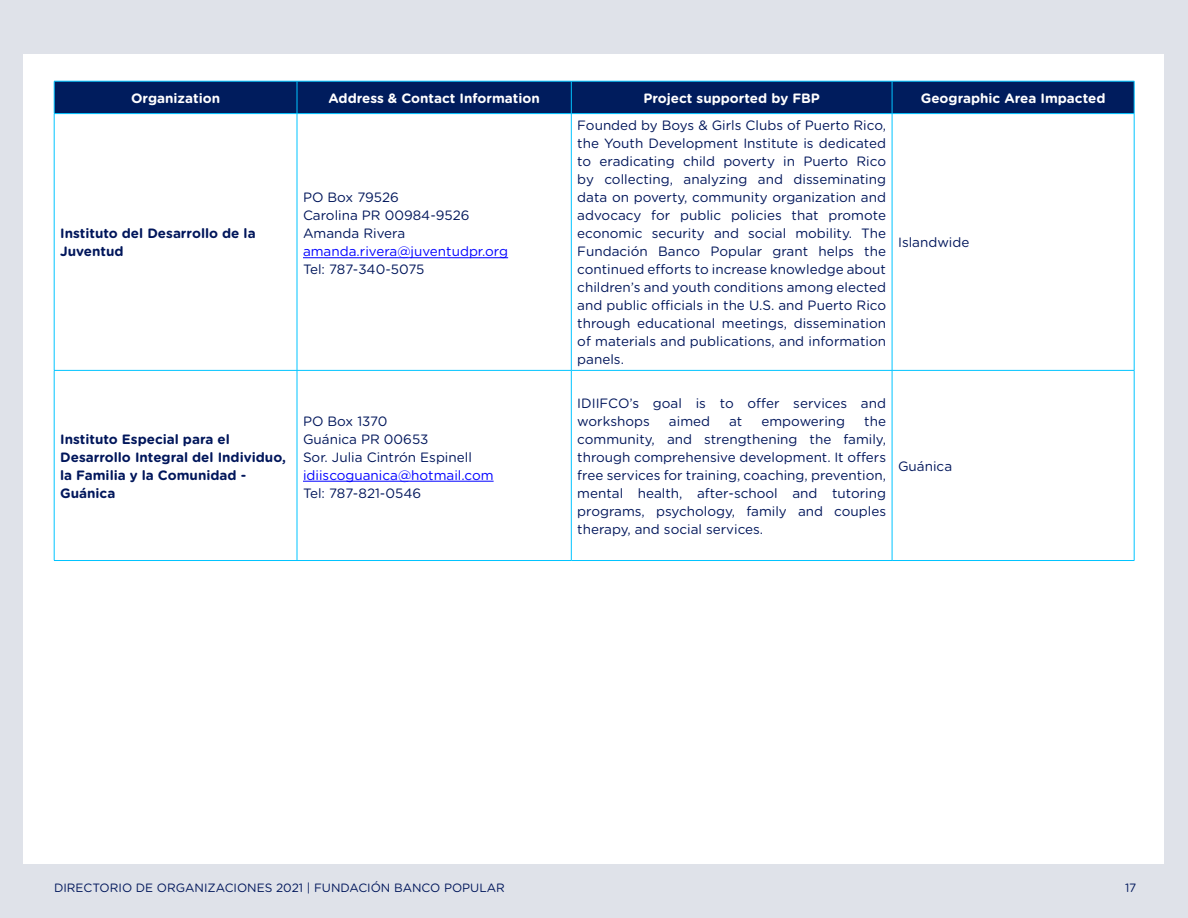
<style>
.page{position:relative;width:1188px;height:918px;background:#dfe2e9}
.page>*{position:absolute;margin:0;border:0;box-sizing:border-box;transform-origin:0 0}
.t1{font:13.5px/18px "Gotham Rounded";color:#00165b;text-align:justify}
.t2{font:700 13.5px/18px "Gotham Rounded";color:#00165b}
.t3{font:700 13.5px "Gotham Rounded";color:#fff}
.t4{font:13.5px "Gotham Rounded";color:#00f}
.t5{font:12px "Gotham Rounded";color:#00165b}
</style>
<div class="page">
<div style="left:24px;top:54px;width:1140px;height:810px;background:#fff"></div>
<div style="left:55px;top:82px;width:1079px;height:31px;background:#001c5d"></div>
<hr style="left:54px;top:81px;width:243px;height:1px;background:#00c4ff">
<hr style="left:54px;top:81px;width:1px;height:32px;background:#00c4ff">
<hr style="left:297px;top:81px;width:274px;height:1px;background:#00c4ff">
<hr style="left:297px;top:81px;width:1px;height:32px;background:#00c4ff">
<hr style="left:571px;top:81px;width:321px;height:1px;background:#00c4ff">
<hr style="left:571px;top:81px;width:1px;height:32px;background:#00c4ff">
<hr style="left:892px;top:81px;width:242px;height:1px;background:#00c4ff">
<hr style="left:892px;top:81px;width:1px;height:32px;background:#00c4ff">
<hr style="left:1134px;top:81px;width:1px;height:32px;background:#00c4ff">
<hr style="left:54px;top:113px;width:243px;height:1px;background:#00c4ff">
<hr style="left:297px;top:113px;width:274px;height:1px;background:#00c4ff">
<hr style="left:571px;top:113px;width:321px;height:1px;background:#00c4ff">
<hr style="left:892px;top:113px;width:242px;height:1px;background:#00c4ff">
<hr style="left:54px;top:560px;width:243px;height:1px;background:#00c4ff">
<hr style="left:297px;top:560px;width:274px;height:1px;background:#00c4ff">
<hr style="left:571px;top:560px;width:321px;height:1px;background:#00c4ff">
<hr style="left:892px;top:560px;width:242px;height:1px;background:#00c4ff">
<hr style="left:54px;top:114px;width:1px;height:256px;background:#00c4ff">
<hr style="left:297px;top:114px;width:1px;height:256px;background:#00c4ff">
<hr style="left:571px;top:114px;width:1px;height:256px;background:#00c4ff">
<hr style="left:892px;top:114px;width:1px;height:256px;background:#00c4ff">
<hr style="left:1134px;top:114px;width:1px;height:256px;background:#00c4ff">
<hr style="left:54px;top:370px;width:243px;height:1px;background:#00c4ff">
<hr style="left:54px;top:371px;width:1px;height:189px;background:#00c4ff">
<hr style="left:297px;top:370px;width:274px;height:1px;background:#00c4ff">
<hr style="left:297px;top:371px;width:1px;height:189px;background:#00c4ff">
<hr style="left:571px;top:370px;width:321px;height:1px;background:#00c4ff">
<hr style="left:571px;top:371px;width:1px;height:189px;background:#00c4ff">
<hr style="left:892px;top:370px;width:242px;height:1px;background:#00c4ff">
<hr style="left:892px;top:371px;width:1px;height:189px;background:#00c4ff">
<hr style="left:1134px;top:371px;width:1px;height:189px;background:#00c4ff">
<hr style="left:303px;top:257px;width:205px;height:1px;background:#00f">
<hr style="left:303px;top:481px;width:191px;height:1px;background:#00f">
<p class="t3" style="left:131px;top:88px;width:91px">Organization</p>
<p class="t3" style="left:328px;top:88px;width:213px">Address &amp; Contact Information</p>
<p class="t3" style="left:643px;top:88px;width:178px">Project supported by FBP</p>
<p class="t3" style="left:921px;top:88px;width:186px">Geographic Area Impacted</p>
<p class="t2" style="left:60px;top:224px;width:197px">Instituto del Desarrollo de la<br>Juventud</p>
<p class="t1" style="left:303px;top:188px;width:97px">PO Box 79526</p>
<p class="t1" style="left:303px;top:206px;width:168px">Carolina PR 00984-9526</p>
<p class="t1" style="left:303px;top:224px;width:104px">Amanda Rivera</p>
<p class="t4" style="left:303px;top:242px;width:207px">amanda.rivera@juventudpr.org</p>
<p class="t1" style="left:303px;top:260px;width:123px">Tel: 787-340-5075</p>
<p class="t2" style="left:60px;top:430px;width:227px">Instituto Especial para el<br>Desarrollo Integral del Individuo, la Familia y la Comunidad -<br>Guánica</p>
<p class="t1" style="left:303px;top:411px;width:86px">PO Box 1370</p>
<p class="t1" style="left:303px;top:429px;width:127px">Guánica PR 00653</p>
<p class="t1" style="left:303px;top:447px;width:170px">Sor. Julia Cintrón Espinell</p>
<p class="t4" style="left:303px;top:466px;width:192px">idiiscoguanica@hotmail.com</p>
<p class="t1" style="left:303px;top:483px;width:120px">Tel: 787-821-0546</p>
<p class="t1" style="left:577px;top:116px;width:310px">Founded by Boys &amp; Girls Clubs of Puerto Rico, the Youth Development Institute is dedicated to eradicating child poverty in Puerto Rico by collecting, analyzing and disseminating data on poverty, community organization and advocacy for public policies that promote economic security and social mobility. The Fundación Banco Popular grant helps the continued efforts to increase knowledge about children’s and youth conditions among elected and public officials in the U.S. and Puerto Rico through educational meetings, dissemination of materials and publications, and information panels.</p>
<p class="t1" style="left:577px;top:393px;width:310px">IDIIFCO’s goal is to offer services and workshops</p>
<p class="t1" style="left:577px;top:411px;width:310px;text-indent:287px">the community, and strengthening the family, through comprehensive development. It offers free services for training, coaching, prevention, mental health, after-school and tutoring programs, psychology, family and couples therapy, and social services.</p>
<p class="t1" style="left:669px;top:411px;width:43px">aimed</p>
<p class="t1" style="left:729px;top:411px;width:15px">at</p>
<p class="t1" style="left:761px;top:411px;width:85px">empowering</p>
<p class="t1" style="left:898px;top:233px;width:73px">Islandwide</p>
<p class="t1" style="left:898px;top:456px;width:56px">Guánica</p>
<p class="t5" style="left:54px;top:879px;width:452px">DIRECTORIO DE ORGANIZACIONES 2021 | FUNDACIÓN BANCO POPULAR</p>
<p class="t5" style="left:1125px;top:879px;width:13px">17</p>
</div>
